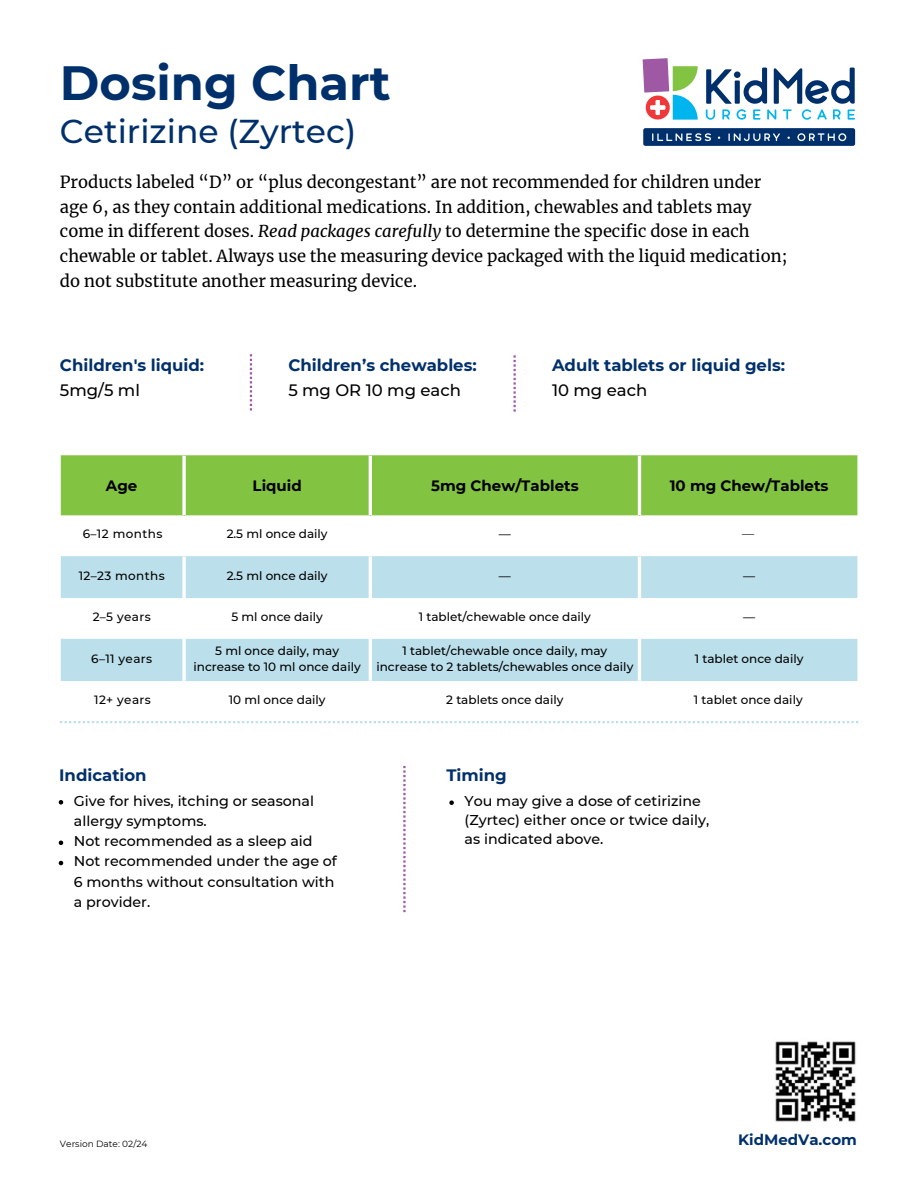
<style>
.page{position:relative;width:918px;height:1188px;background:#fff}
.page>*{position:absolute;margin:0;border:0;box-sizing:border-box;transform-origin:0 0}
.t1{font:700 48px "Montserrat";color:#00306b}
.t2{font:500 33px "Montserrat";color:#00306b}
.t3{font:16.5px/24.8px "Merriweather";color:#000}
.t4{font:700 16.5px/24.8px "Montserrat";color:#00306b}
.t5{font:700 15px "Montserrat";color:#000}
.t6{font:700 15px "Montserrat";color:#00306b}
.t7{font:500 14.25px/20.2px "Montserrat";color:#000}
.t8{font:500 12px/16px "Montserrat";color:#000;text-align:center}
.t9{font:500 12px "Montserrat";letter-spacing:.03em;color:#000}
.t10{font:500 12px "Montserrat";letter-spacing:.035em;color:#000}
.t11{font:12px "Montserrat";color:#000}
.t12{font:9px "Montserrat";color:#000}
.s1{font-style:italic}
.s2{font-weight:500;color:#000}
</style>
<div class="page">
<div style="left:61px;top:456px;width:796px;height:59px;background:#82c341"></div>
<svg style="left:61px;top:556px;width:796px;height:125px;fill:#bbdfeb"></svg>
<svg style="left:60px;top:721px;width:798px;height:2px"></svg>
<svg style="left:182px;top:456px;width:4px;height:59px"></svg>
<svg style="left:182px;top:556px;width:4px;height:125px"></svg>
<hr style="left:369px;top:456px;width:3px;height:59px;background:#fff">
<hr style="left:369px;top:556px;width:3px;height:125px;background:#fff">
<hr style="left:638px;top:456px;width:3px;height:59px;background:#fff">
<hr style="left:638px;top:556px;width:3px;height:125px;background:#fff">
<svg style="left:643px;top:58px;width:55px;height:62px"></svg>
<svg style="left:706px;top:68px;width:149px;height:52px"></svg>
<div style="left:643px;top:128px;width:212px;height:18px;background:#00306b;border-radius:2px"></div>
<svg style="left:652px;top:133px;width:59px;height:8px"></svg>
<svg style="left:728px;top:133px;width:52px;height:8px"></svg>
<svg style="left:797px;top:133px;width:49px;height:8px"></svg>
<svg style="left:250px;top:354px;width:2px;height:56px"></svg>
<svg style="left:514px;top:355px;width:2px;height:57px"></svg>
<img style="left:775px;top:1041px;width:81px;height:81px">
<svg style="left:59px;top:800px;width:4px;height:5px"></svg>
<svg style="left:59px;top:841px;width:4px;height:4px"></svg>
<svg style="left:59px;top:861px;width:4px;height:4px"></svg>
<svg style="left:449px;top:800px;width:5px;height:5px"></svg>
<svg style="left:403px;top:766px;width:3px;height:146px"></svg>
<p class="t1" style="left:60px;top:54px;width:332px">Dosing Chart</p>
<p class="t2" style="left:60px;top:111px;width:298px">Cetirizine (Zyrtec)</p>
<p class="t3" style="left:60px;top:170px;width:729px">Products labeled “D” or “plus decongestant” are not recommended for children under age 6, as they contain additional medications. In addition, chewables and tablets may come in different doses. <span class="s1">Read packages carefully</span> to determine the specific dose in each chewable or tablet. Always use the measuring device packaged with the liquid medication; do not substitute another measuring device.</p>
<p class="t4" style="left:60px;top:353px;width:146px">Children's liquid:<br><span class="s2">5mg/5 ml</span></p>
<p class="t4" style="left:288px;top:353px;width:190px">Children’s chewables:<br><span class="s2">5 mg OR 10 mg each</span></p>
<p class="t4" style="left:552px;top:353px;width:235px">Adult tablets or liquid gels:<br><span class="s2">10 mg each</span></p>
<h1 class="t5" style="left:106px;top:476px;width:33px">Age</h1>
<h2 class="t5" style="left:253px;top:476px;width:51px">Liquid</h2>
<h4 class="t5" style="left:431px;top:476px;width:149px">5mg Chew/Tablets</h4>
<h3 class="t5" style="left:670px;top:476px;width:160px">10 mg Chew/Tablets</h3>
<h3 class="t10" style="left:83px;top:527px;width:81px">6–12 months</h3>
<h3 class="t8" style="left:227px;top:526px;width:102px">2.5 ml once daily</h3>
<p class="t8" style="left:499px;top:526px;width:14px">—</p>
<p class="t11" style="left:742px;top:527px;width:13px">—</p>
<p class="t9" style="left:79px;top:568px;width:87px">12–23 months</p>
<p class="t8" style="left:227px;top:567px;width:102px">2.5 ml once daily</p>
<p class="t8" style="left:499px;top:567px;width:14px">—</p>
<p class="t8" style="left:743px;top:567px;width:13px">—</p>
<p class="t8" style="left:93px;top:609px;width:60px">2–5 years</p>
<p class="t8" style="left:232px;top:609px;width:93px">5 ml once daily</p>
<p class="t8" style="left:419px;top:609px;width:174px">1 tablet/chewable once daily</p>
<p class="t8" style="left:743px;top:609px;width:13px">—</p>
<p class="t8" style="left:91px;top:650px;width:62px">6–11 years</p>
<p class="t8" style="left:194px;top:642px;width:169px">5 ml once daily, may increase to 10 ml once daily</p>
<p class="t8" style="left:402px;top:642px;width:206px">1 tablet/chewable once daily, may</p>
<p class="t8" style="left:695px;top:650px;width:110px">1 tablet once daily</p>
<p class="t8" style="left:376px;top:658px;width:258px">increase to 2 tablets/chewables once daily</p>
<p class="t8" style="left:94px;top:692px;width:58px">12+ years</p>
<p class="t8" style="left:229px;top:692px;width:98px">10 ml once daily</p>
<p class="t8" style="left:446px;top:692px;width:119px">2 tablets once daily</p>
<p class="t8" style="left:694px;top:692px;width:110px">1 tablet once daily</p>
<p class="t4" style="left:59px;top:763px;width:89px">Indication</p>
<p class="t7" style="left:74px;top:790px;width:242px">Give for hives, itching or seasonal allergy symptoms.</p>
<p class="t7" style="left:74px;top:831px;width:240px">Not recommended as a sleep aid</p>
<h3 class="t7" style="left:74px;top:851px;width:265px">Not recommended under the age of<br>6 months without consultation with a provider.</h3>
<p class="t4" style="left:446px;top:763px;width:62px">Timing</p>
<p class="t7" style="left:465px;top:791px;width:246px;line-height:19.2px">You may give a dose of cetirizine (Zyrtec) either once or twice daily, as indicated above.</p>
<p class="t12" style="left:60px;top:1138px;width:89px">Version Date: 02/24</p>
<h3 class="t6" style="left:738px;top:1131px;width:120px">KidMedVa.com</h3>
</div>
